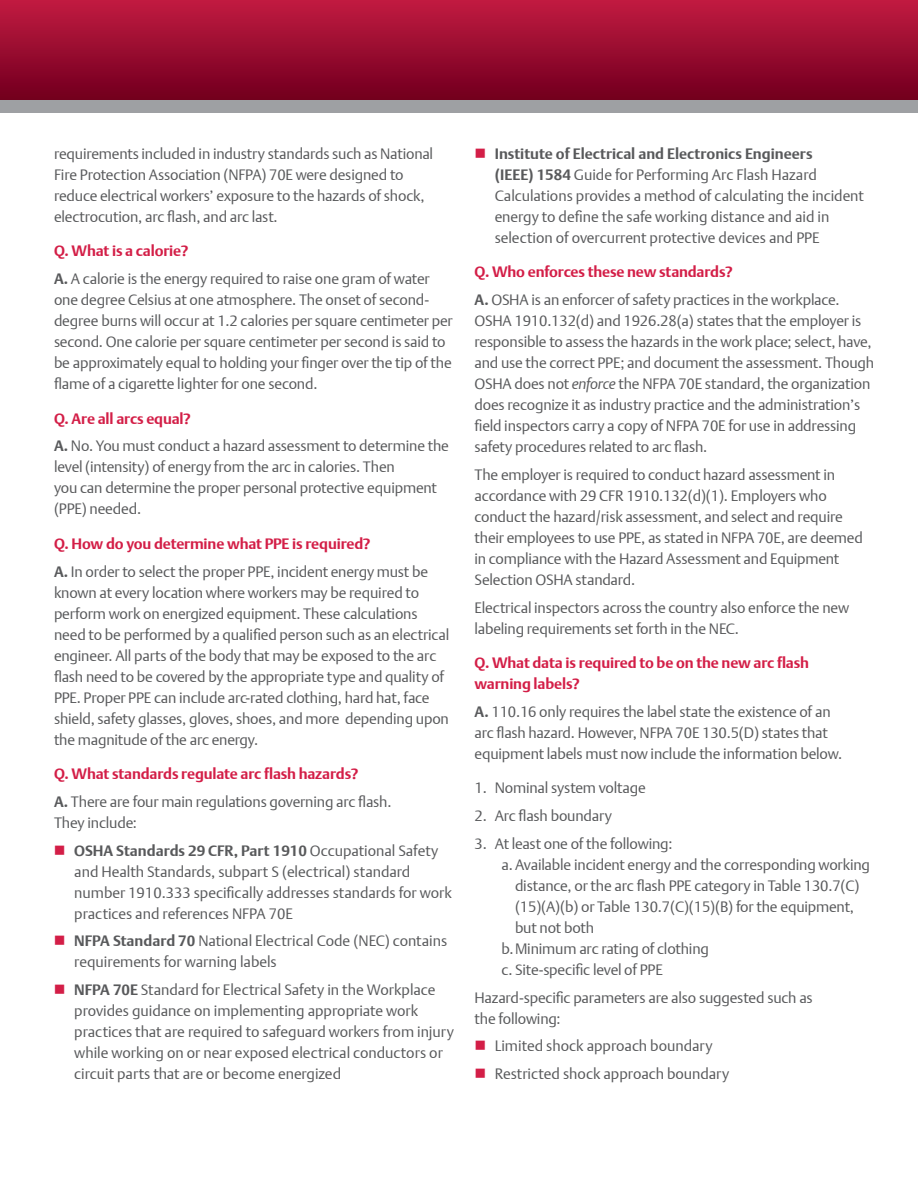
<style>
.page{position:relative;width:918px;height:1188px;background:#fff}
.page>*{position:absolute;margin:0;border:0;box-sizing:border-box;transform-origin:0 0}
.t1{font:15px/21px "DTL Argo T Light";letter-spacing:-.01em;color:#58595b}
.t2{font:700 15px/21px "DTL Argo T";letter-spacing:-.01em;color:#d31e47}
.t3{font:700 15px "DTL Argo T";color:#58595b}
.s1{font-family:"DTL Argo T";font-weight:700}
.s2{font-family:"DTL Argo T Light";font-weight:400}
.s3{font-style:italic}
</style>
<div class="page">
<div style="left:0;top:0;width:918px;height:100px;background:linear-gradient(to bottom,#c11b41,#72001e)"></div>
<div style="left:0;top:100px;width:918px;height:13px;background:#9ea0a3"></div>
<p class="t1" style="left:54px;top:143px;width:381px">requirements included in industry standards such as National Fire Protection Association (NFPA) 70E were designed to reduce electrical workers’ exposure to the hazards of shock, electrocution, arc flash, and arc last.</p>
<p class="t2" style="left:54px;top:240px;width:136px">Q. What is a calorie?</p>
<p class="t1" style="left:54px;top:268px;width:400px"><span class="s1">A.</span> A calorie is the energy required to raise one gram of water one degree Celsius at one atmosphere. The onset of second&shy;degree burns will occur at 1.2 calories per square centimeter per second. One calorie per square centimeter per second is said to be approximately equal to holding your finger over the tip of the flame of a cigarette lighter for one second.</p>
<p class="t2" style="left:54px;top:408px;width:138px">Q. Are all arcs equal?</p>
<p class="t1" style="left:54px;top:435px;width:397px"><span class="s1">A.</span> No. You must conduct a hazard assessment to determine the level (intensity) of energy from the arc in calories. Then<br>you can determine the proper personal protective equipment (PPE) needed.</p>
<p class="t2" style="left:54px;top:533px;width:318px">Q. How do you determine what PPE is required?</p>
<p class="t1" style="left:54px;top:561px;width:397px"><span class="s1">A.</span> In order to select the proper PPE, incident energy must be known at every location where workers may be required to perform work on energized equipment. These calculations need to be performed by a qualified person such as an electrical engineer. All parts of the body that may be exposed to the arc flash need to be covered by the appropriate type and quality of PPE. Proper PPE can include arc-rated clothing, hard hat, face shield, safety glasses, gloves, shoes, and more depending upon the magnitude of the arc energy.</p>
<p class="t2" style="left:54px;top:763px;width:306px">Q. What standards regulate arc flash hazards?</p>
<p class="t1" style="left:54px;top:791px;width:339px"><span class="s1">A.</span> There are four main regulations governing arc flash.<br>They include:</p>
<p class="t3" style="left:74px;top:841px;width:366px">OSHA Standards 29 CFR, Part 1910 <span class="s2">Occupational Safety</span></p>
<p class="t1" style="left:74px;top:861px;width:379px">and Health Standards, subpart S (electrical) standard number 1910.333 specifically addresses standards for work practices and references NFPA 70E</p>
<p class="t1" style="left:74px;top:930px;width:375px"><span class="s1">NFPA Standard 70</span> National Electrical Code (NEC) contains requirements for warning labels</p>
<p class="t1" style="left:74px;top:979px;width:381px"><span class="s1">NFPA 70E</span> Standard for Electrical Safety in the Workplace provides guidance on implementing appropriate work practices that are required to safeguard workers from injury while working on or near exposed electrical conductors or circuit parts that are or become energized</p>
<p class="t3" style="left:495px;top:145px;width:319px">Institute of Electrical and Electronics Engineers</p>
<p class="t1" style="left:495px;top:164px;width:371px"><span class="s1">(IEEE) 1584</span> Guide for Performing Arc Flash Hazard Calculations provides a method of calculating the incident energy to define the safe working distance and aid in selection of overcurrent protective devices and PPE</p>
<p class="t2" style="left:475px;top:261px;width:260px">Q. Who enforces these new standards?</p>
<p class="t1" style="left:475px;top:289px;width:401px"><span class="s1">A.</span> OSHA is an enforcer of safety practices in the workplace.<br>OSHA 1910.132(d) and 1926.28(a) states that the employer is responsible to assess the hazards in the work place; select, have, and use the correct PPE; and document the assessment. Though OSHA does not <span class="s3">enforce</span> the NFPA 70E standard, the organization does recognize it as industry practice and the administration’s field inspectors carry a copy of NFPA 70E for use in addressing safety procedures related to arc flash.</p>
<p class="t1" style="left:475px;top:464px;width:390px">The employer is required to conduct hazard assessment in accordance with 29 CFR 1910.132(d)(1). Employers who conduct the hazard/risk assessment, and select and require their employees to use PPE, as stated in NFPA 70E, are deemed in compliance with the Hazard Assessment and Equipment Selection OSHA standard.</p>
<p class="t1" style="left:475px;top:597px;width:376px">Electrical inspectors across the country also enforce the new labeling requirements set forth in the NEC.</p>
<p class="t2" style="left:475px;top:652px;width:336px">Q. What data is required to be on the new arc flash warning labels?</p>
<p class="t1" style="left:475px;top:701px;width:369px"><span class="s1">A.</span> 110.16 only requires the label state the existence of an arc flash hazard. However, NFPA 70E 130.5(D) states that equipment labels must now include the information below.</p>
<p class="t1" style="left:475px;top:777px;width:173px">1. Nominal system voltage</p>
<p class="t1" style="left:475px;top:805px;width:139px">2. Arc flash boundary</p>
<p class="t1" style="left:475px;top:833px;width:199px">3. At least one of the following:</p>
<p class="t1" style="left:502px;top:854px;width:370px">a.Available incident energy and the corresponding working</p>
<p class="t1" style="left:515px;top:875px;width:346px">distance, or the arc flash PPE category in Table 130.7(C)</p>
<p class="t1" style="left:515px;top:896px;width:341px">(15)(A)(b) or Table 130.7(C)(15)(B) for the equipment,</p>
<p class="t1" style="left:515px;top:917px;width:81px">but not both</p>
<p class="t1" style="left:502px;top:938px;width:209px">b.Minimum arc rating of clothing</p>
<p class="t1" style="left:502px;top:959px;width:163px">c. Site-specific level of PPE</p>
<p class="t1" style="left:475px;top:987px;width:340px">Hazard-specific parameters are also suggested such as the following:</p>
<p class="t1" style="left:495px;top:1032px;width:236px;line-height:27.8px">Limited shock approach boundary<br>Restricted shock approach boundary</p>
</div>
